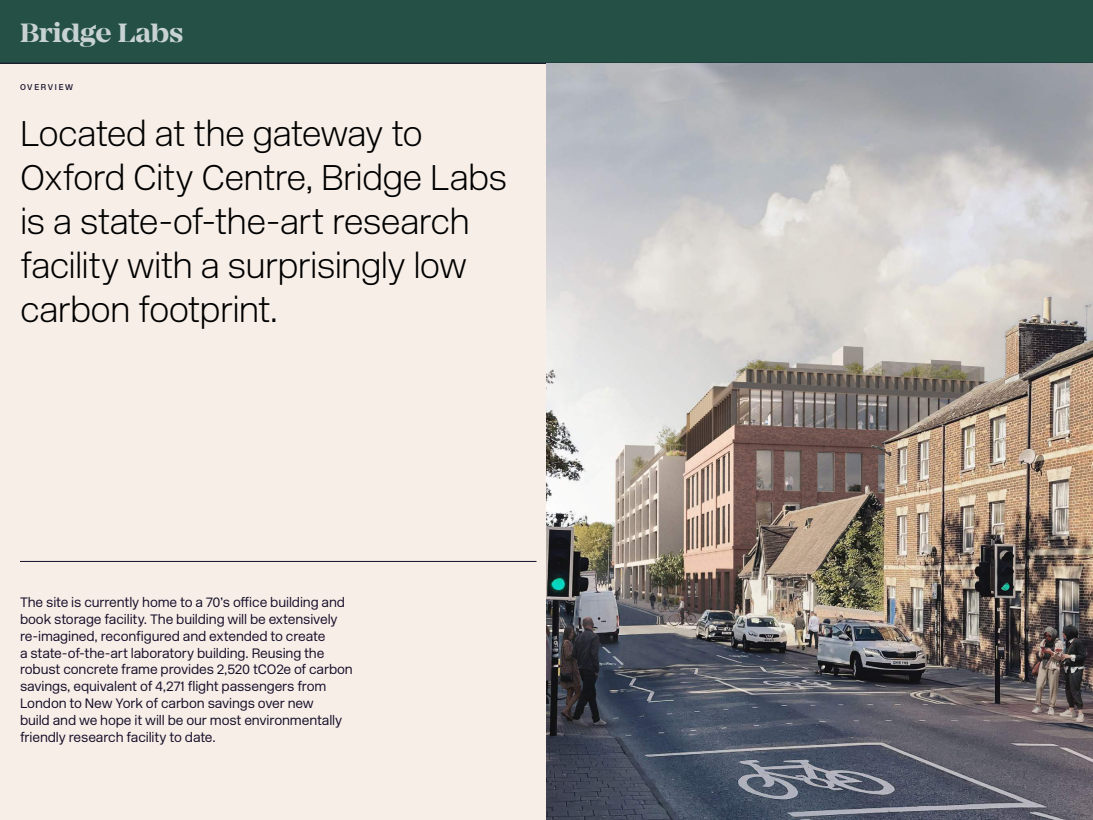
<style>
.page{position:relative;width:1093px;height:820px;background:#fff}
.page>*{position:absolute;margin:0;border:0;box-sizing:border-box;transform-origin:0 0}
.t1{font:35.6px/44px "New Rail Alphabet White";letter-spacing:-.025em;color:#000}
.t2{font:27.48px "Mirador Bold DEMO";letter-spacing:-.02em;color:#c8d3d1}
.t3{font:300 13.6px/16.8px "New Rail Alphabet";letter-spacing:-.01em;color:#160f2a}
.t4{font:500 8.4px "New Rail Alphabet";letter-spacing:.195em;color:#160f2a}
</style>
<div class="page">
<div style="left:0;top:0;width:1093px;height:819px;background:#f7eee7"></div>
<div style="left:0;top:0;width:1093px;height:63px;background:#245045"></div>
<hr style="left:0;top:63px;width:1093px;height:1px;background:#160f2a">
<hr style="left:20px;top:561px;width:516px;height:1px;background:#160f2a">
<img style="left:546px;top:63px;width:547px;height:756px">
<h2 class="t2" style="left:20px;top:20px;width:165px">Bridge Labs</h2>
<p class="t4" style="left:20px;top:82px;width:55px">OVERVIEW</p>
<h1 class="t1" style="left:20px;top:111px;width:489px">Located at the gateway to<br>Oxford City Centre, Bridge Labs is a state-of-the-art research facility with a surprisingly low carbon footprint.</h1>
<p class="t3" style="left:20px;top:593px;width:334px">The site is currently home to a 70’s office building and book storage facility. The building will be extensively re-imagined, reconfigured and extended to create<br>a state-of-the-art laboratory building. Reusing the robust concrete frame provides 2,520 tCO2e of carbon savings, equivalent of 4,271 flight passengers from London to New York of carbon savings over new<br>build and we hope it will be our most environmentally friendly research facility to date.</p>
</div>
